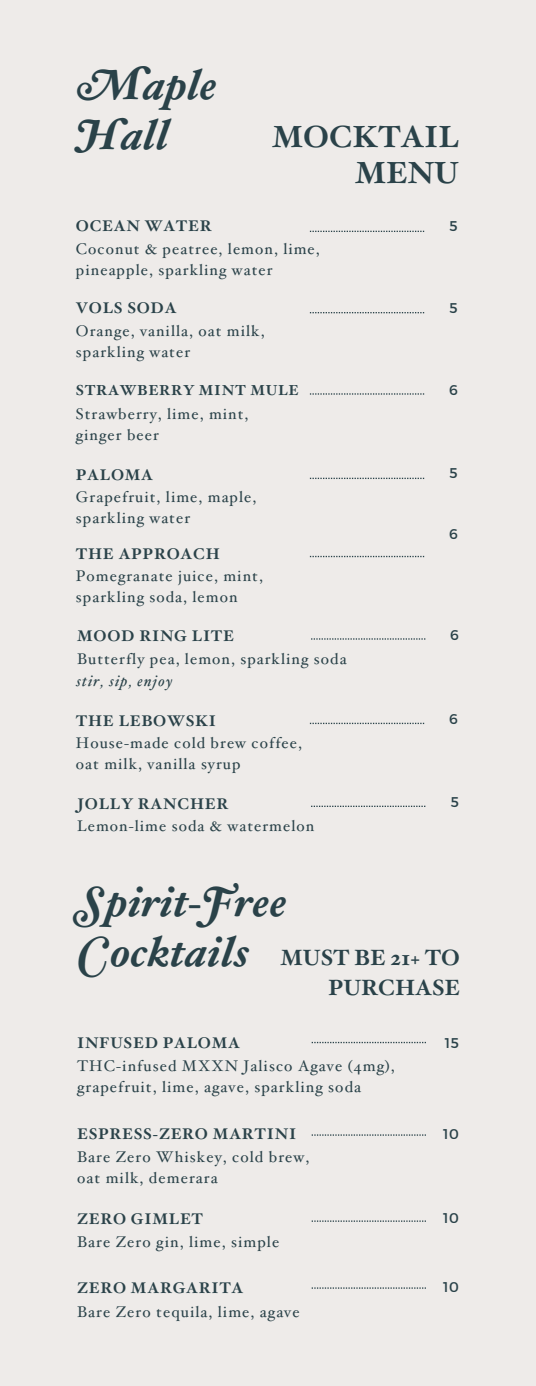
<style>
.page{position:relative;width:536px;height:1386px;background:#eeebe9}
.page>*{position:absolute;margin:0;border:0;box-sizing:border-box;transform-origin:0 0}
.t1{font:42.18px/50.2px "Hoefler Text Bold Italic Swash";color:#2a4249}
.t2{font:700 30.45px "Hoefler Text";color:#2a4249}
.t3{font:700 22.05px "Hoefler Text";color:#2a4249}
.t4{font:15.4px/20.5px "Hoefler Text";letter-spacing:.07em;color:#2a4249}
.t5{font:700 15.4px "Hoefler Text";letter-spacing:.05em;color:#2a4249}
.t6{font:italic 15.4px "Hoefler Text";letter-spacing:.07em;color:#2a4249}
.t7{font:700 14.53px "Hoefler Text";letter-spacing:.05em;color:#2a4249}
.t8{font:14.17px "Montserrat";letter-spacing:.04em;color:#2a4249}
</style>
<div class="page">
<svg style="left:310px;top:393px;width:114px;height:2px"></svg>
<svg style="left:310px;top:231px;width:114px;height:1px"></svg>
<svg style="left:310px;top:312px;width:114px;height:1px"></svg>
<svg style="left:310px;top:478px;width:114px;height:1px"></svg>
<svg style="left:310px;top:556px;width:114px;height:1px"></svg>
<svg style="left:311px;top:638px;width:114px;height:2px"></svg>
<svg style="left:310px;top:723px;width:114px;height:1px"></svg>
<svg style="left:311px;top:806px;width:114px;height:1px"></svg>
<svg style="left:311px;top:1042px;width:115px;height:1px"></svg>
<svg style="left:311px;top:1134px;width:115px;height:2px"></svg>
<svg style="left:311px;top:1220px;width:115px;height:2px"></svg>
<svg style="left:311px;top:1287px;width:115px;height:2px"></svg>
<h4 class="t1" style="left:77px;top:64px;width:142px">Maple<br>Hall</h4>
<p class="t2" style="left:272px;top:118px;width:188px">MOCKTAIL</p>
<p class="t2" style="left:355px;top:154px;width:105px">MENU</p>
<p class="t5" style="left:76px;top:216px;width:137px">OCEAN WATER</p>
<p class="t4" style="left:76px;top:240px;width:245px">Coconut &amp; peatree, lemon, lime, pineapple, sparkling water</p>
<p class="t5" style="left:76px;top:299px;width:102px">VOLS SODA</p>
<h4 class="t4" style="left:76px;top:321px;width:190px">Orange, vanilla, oat milk,</h4>
<p class="t4" style="left:76px;top:342px;width:116px">sparkling water</p>
<p class="t7" style="left:76px;top:381px;width:224px">STRAWBERRY MINT MULE</p>
<p class="t4" style="left:76px;top:404px;width:174px">Strawberry, lime, mint,</p>
<h4 class="t4" style="left:76px;top:425px;width:84px">ginger beer</h4>
<p class="t5" style="left:76px;top:465px;width:79px">PALOMA</p>
<p class="t4" style="left:76px;top:487px;width:182px">Grapefruit, lime, maple,</p>
<p class="t4" style="left:76px;top:508px;width:116px">sparkling water</p>
<p class="t5" style="left:76px;top:544px;width:145px">THE APPROACH</p>
<p class="t4" style="left:76px;top:566px;width:188px">Pomegranate juice, mint,</p>
<h4 class="t4" style="left:76px;top:587px;width:163px">sparkling soda, lemon</h4>
<p class="t5" style="left:77px;top:627px;width:158px">MOOD RING LITE</p>
<p class="t4" style="left:77px;top:649px;width:271px">Butterfly pea, lemon, sparkling soda</p>
<h4 class="t6" style="left:76px;top:671px;width:98px">stir, sip, enjoy</h4>
<h1 class="t8" style="left:449px;top:217px;width:10px">5</h1>
<h2 class="t8" style="left:449px;top:299px;width:10px">5</h2>
<h2 class="t8" style="left:449px;top:381px;width:10px">6</h2>
<h4 class="t8" style="left:449px;top:464px;width:10px">5</h4>
<p class="t8" style="left:449px;top:525px;width:10px">6</p>
<p class="t8" style="left:450px;top:626px;width:10px">6</p>
<p class="t8" style="left:449px;top:710px;width:10px">6</p>
<p class="t5" style="left:76px;top:711px;width:142px">THE LEBOWSKI</p>
<h4 class="t4" style="left:76px;top:733px;width:227px">House-made cold brew coffee,</h4>
<p class="t4" style="left:76px;top:754px;width:166px">oat milk, vanilla syrup</p>
<p class="t5" style="left:77px;top:794px;width:153px">JOLLY RANCHER</p>
<p class="t8" style="left:450px;top:793px;width:10px">5</p>
<p class="t4" style="left:77px;top:816px;width:239px">Lemon-lime soda &amp; watermelon</p>
<h4 class="t1" style="left:78px;top:881px;width:211px">Spirit-Free<br>Cocktails</h4>
<p class="t3" style="left:280px;top:944px;width:181px">MUST BE 21+ TO</p>
<p class="t3" style="left:328px;top:974px;width:133px">PURCHASE</p>
<p class="t5" style="left:77px;top:1033px;width:164px">INFUSED PALOMA</p>
<h1 class="t4" style="left:77px;top:1056px;width:319px">THC-infused MXXN Jalisco Agave (4mg), grapefruit, lime, agave, sparkling soda</h1>
<h3 class="t5" style="left:77px;top:1124px;width:220px">ESPRESS-ZERO MARTINI</h3>
<h3 class="t4" style="left:77px;top:1147px;width:234px">Bare Zero Whiskey, cold brew,</h3>
<h4 class="t4" style="left:77px;top:1168px;width:142px">oat milk, demerara</h4>
<p class="t5" style="left:77px;top:1210px;width:127px">ZERO GIMLET</p>
<p class="t4" style="left:77px;top:1232px;width:204px">Bare Zero gin, lime, simple</p>
<p class="t5" style="left:77px;top:1279px;width:168px">ZERO MARGARITA</p>
<h4 class="t4" style="left:77px;top:1302px;width:224px">Bare Zero tequila, lime, agave</h4>
<p class="t8" style="left:444px;top:1034px;width:16px">15</p>
<p class="t8" style="left:443px;top:1125px;width:17px">10</p>
<p class="t8" style="left:443px;top:1209px;width:17px">10</p>
<p class="t8" style="left:443px;top:1278px;width:17px">10</p>
</div>
